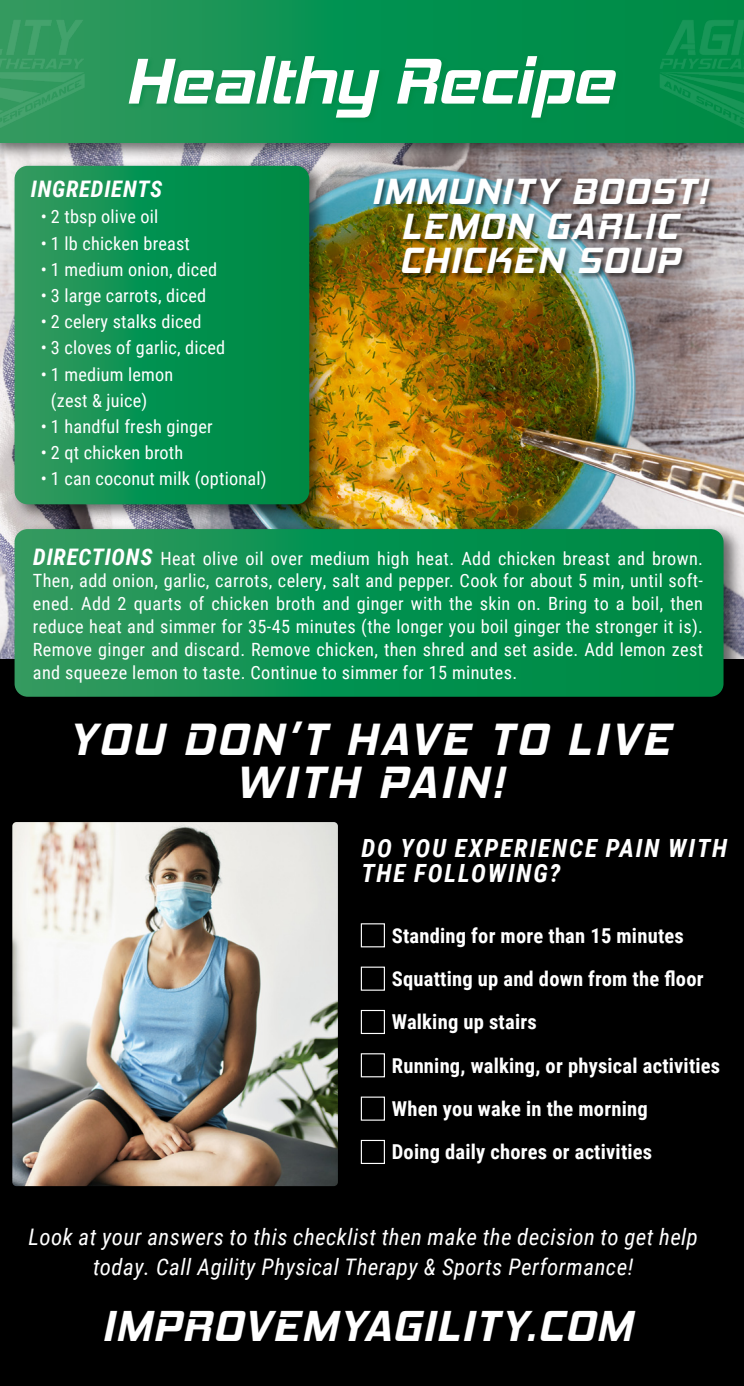
<style>
.page{position:relative;width:744px;height:1386px;background:#fff}
.page>*{position:absolute;margin:0;border:0;box-sizing:border-box;transform-origin:0 0}
.t1{font:italic 700 66.15px "Hemi Head Rg";color:#fff}
.t2{font:italic 700 45.68px/43.2px "Hemi Head Rg";letter-spacing:.075em;color:#fff;text-align:center}
.t3{font:italic 700 43.75px "Hemi Head Rg";letter-spacing:.04em;color:#fff}
.t4{font:italic 700 36.75px/34.6px "Hemi Head Rg";letter-spacing:.05em;color:#fff;text-align:center}
.t5{font:italic 700 25.03px/25px "Roboto Condensed";letter-spacing:.075em;color:#fff}
.t6{font:italic 22.75px/29.6px "Roboto Condensed";letter-spacing:.02em;color:#fff;text-align:center}
.t7{font:italic 700 22.75px "Roboto Condensed";letter-spacing:.035em;color:#fff}
.t8{font:700 20.47px/43.4px "Roboto Condensed";letter-spacing:.01em;color:#fff}
.t9{font:18.2px/22.8px "Roboto Condensed";letter-spacing:.01em;color:#fff}
.s1{font-weight:700;font-style:italic;font-size:22.75px}
</style>
<div class="page">
<img style="left:0;top:160px;width:743px;height:499px">
<div style="left:0;top:0;width:743px;height:160px;background:#000;opacity:.55"></div>
<svg style="left:0;top:0;width:743px;height:142px;background:#0c9151"></svg>
<div style="left:0;top:714px;width:743px;height:672px;background:#000"></div>
<div style="left:361px;top:923px;width:24px;height:24px;border:1px solid #fff"></div>
<div style="left:361px;top:967px;width:24px;height:24px;border:1px solid #fff"></div>
<div style="left:361px;top:1010px;width:24px;height:24px;border:1px solid #fff"></div>
<div style="left:361px;top:1053px;width:24px;height:24px;border:1px solid #fff"></div>
<div style="left:361px;top:1097px;width:24px;height:24px;border:1px solid #fff"></div>
<div style="left:361px;top:1140px;width:24px;height:24px;border:1px solid #fff"></div>
<img style="left:12px;top:822px;width:326px;height:364px">
<div style="left:11px;top:523px;width:732px;height:191px;background:#000;opacity:.55"></div>
<svg style="left:15px;top:529px;width:708px;height:168px;background:#0d9150"></svg>
<div style="left:11px;top:160px;width:318px;height:362px;background:#000;opacity:.55"></div>
<svg style="left:15px;top:166px;width:294px;height:338px;background:#0e9150"></svg>
<div style="left:372px;top:178px;width:344px;height:101px;background:#000;opacity:.55"></div>
<img style="left:0;top:2px;width:87px;height:145px">
<img style="left:656px;top:2px;width:87px;height:145px">
<div style="left:127px;top:55px;width:495px;height:68px;background:#008943;opacity:.55"></div>
<p class="t1" style="left:125px;top:41px;width:489px">Healthy Recipe</p>
<p class="t7" style="left:31px;top:173px;width:133px">INGREDIENTS</p>
<p class="t9" style="left:41px;top:205px;width:119px">• 2 tbsp olive oil</p>
<p class="t9" style="left:41px;top:231px;width:151px">• 1 lb chicken breast</p>
<p class="t9" style="left:41px;top:257px;width:178px">• 1 medium onion, diced</p>
<p class="t9" style="left:41px;top:283px;width:167px">• 3 large carrots, diced</p>
<p class="t9" style="left:41px;top:310px;width:162px">• 2 celery stalks diced</p>
<p class="t9" style="left:41px;top:336px;width:186px">• 3 cloves of garlic, diced</p>
<p class="t9" style="left:51px;top:360px;width:124px;line-height:26.2px;text-indent:-10px">• 1 medium lemon (zest &amp; juice)</p>
<p class="t9" style="left:41px;top:414px;width:173px">• 1 handful fresh ginger</p>
<p class="t9" style="left:41px;top:441px;width:144px">• 2 qt chicken broth</p>
<p class="t9" style="left:41px;top:467px;width:227px">• 1 can coconut milk (optional)</p>
<p class="t4" style="left:371px;top:174px;width:337px">IMMUNITY BOOST!<br>LEMON GARLIC<br>CHICKEN SOUP</p>
<p class="t9" style="left:33px;top:546px;width:671px;text-align:justify"><span class="s1">DIRECTIONS</span> Heat olive oil over medium high heat. Add chicken breast and brown.<br>Then, add onion, garlic, carrots, celery, salt and pepper. Cook for about 5 min, until soft&shy;ened. Add 2 quarts of chicken broth and ginger with the skin on. Bring to a boil, then reduce heat and simmer for 35-45 minutes (the longer you boil ginger the stronger it is).<br>Remove ginger and discard. Remove chicken, then shred and set aside. Add lemon zest and squeeze lemon to taste. Continue to simmer for 15 minutes.</p>
<p class="t2" style="left:68px;top:718px;width:604px">YOU DON’T HAVE TO LIVE<br>WITH PAIN!</p>
<p class="t5" style="left:361px;top:835px;width:367px">DO YOU EXPERIENCE PAIN WITH<br>THE FOLLOWING?</p>
<p class="t8" style="left:391px;top:913px;width:330px">Standing for more than 15 minutes<br>Squatting up and down from the floor<br>Walking up stairs<br>Running, walking, or physical activities<br>When you wake in the morning<br>Doing daily chores or activities</p>
<p class="t6" style="left:28px;top:1222px;width:671px">Look at your answers to this checklist then make the decision to get help today. Call Agility Physical Therapy &amp; Sports Performance!</p>
<p class="t3" style="left:102px;top:1300px;width:531px">IMPROVEMYAGILITY.COM</p>
</div>
